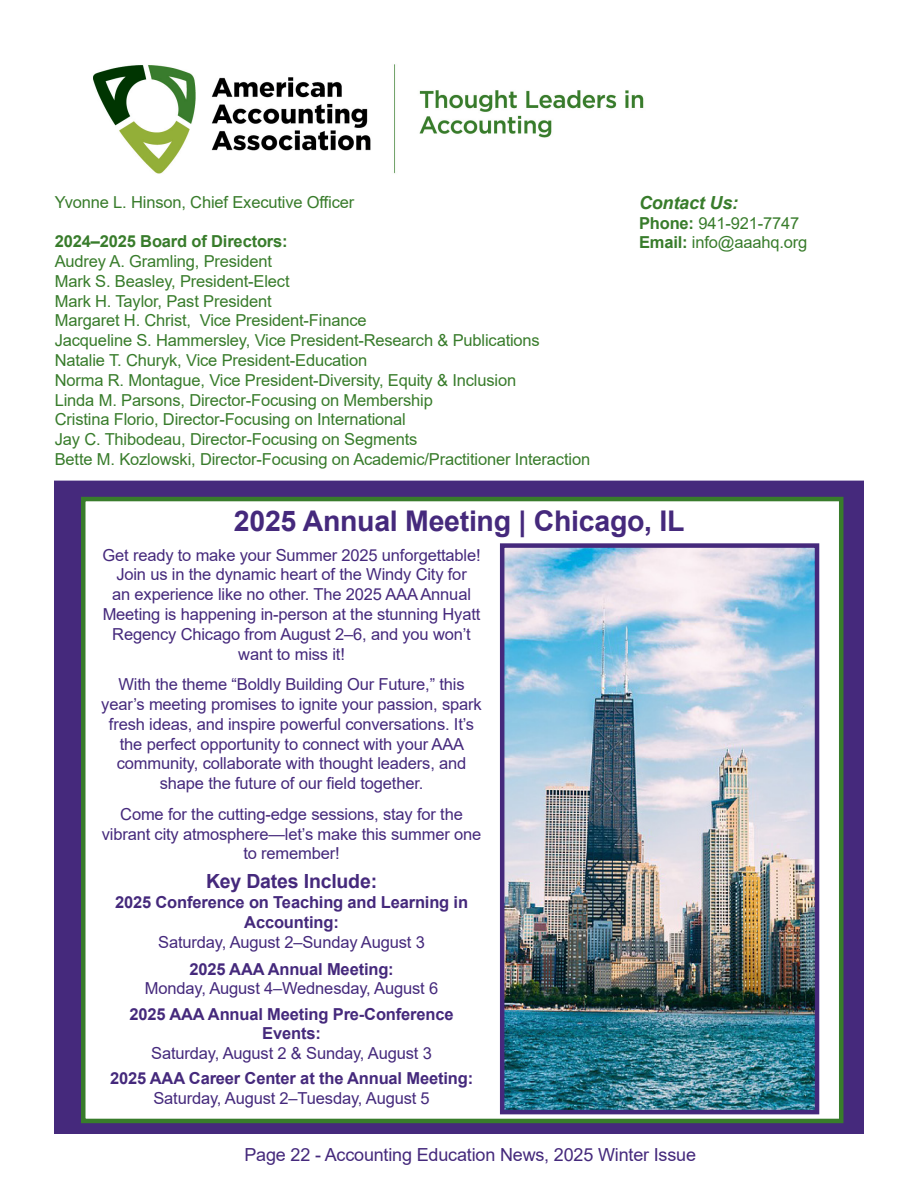
<style>
.page{position:relative;width:918px;height:1188px;background:#fff}
.page>*{position:absolute;margin:0;border:0;box-sizing:border-box;transform-origin:0 0}
.t1{font:700 28.5px "Arial";letter-spacing:-.01em;color:#45297c}
.t2{font:700 19.5px "Arial";letter-spacing:-.01em;color:#45297c}
.t3{font:18px "Arial";letter-spacing:-.01em;color:#45297c}
.t4{font:italic 700 18px "Arial";letter-spacing:-.01em;color:#387c2b}
.t5{font:16.5px/19.8px "Arial";letter-spacing:-.01em;color:#45297c;text-align:center}
.t6{font:16.5px/19.8px "Arial";letter-spacing:-.01em;color:#387c2b}
.t7{font:700 16.5px/19.8px "Arial";letter-spacing:-.01em;color:#45297c;text-align:center}
.t8{font:700 16.5px "Arial";letter-spacing:-.01em;color:#387c2b}
.s1{font-weight:700}
</style>
<div class="page">
<img style="left:93px;top:64px;width:551px;height:110px">
<div style="left:55px;top:481px;width:808px;height:652px;background:#45297c"></div>
<div style="left:81px;top:497px;width:762px;height:626px;background:#fff;border:4px solid #387c2b"></div>
<img style="left:505px;top:548px;width:309px;height:561px">
<div style="left:500px;top:543px;width:319px;height:571px;border:4px solid #45297c"></div>
<p class="t6" style="left:55px;top:192px;width:301px">Yvonne L. Hinson, Chief Executive Officer</p>
<p class="t8" style="left:55px;top:230px;width:234px">2024–2025 Board of Directors:</p>
<p class="t6" style="left:55px;top:251px;width:537px">Audrey A. Gramling, President<br>Mark S. Beasley, President-Elect<br>Mark H. Taylor, Past President<br>Margaret H. Christ, Vice President-Finance<br>Jacqueline S. Hammersley, Vice President-Research &amp; Publications Natalie T. Churyk, Vice President-Education<br>Norma R. Montague, Vice President-Diversity, Equity &amp; Inclusion<br>Linda M. Parsons, Director-Focusing on Membership<br>Cristina Florio, Director-Focusing on International<br>Jay C. Thibodeau, Director-Focusing on Segments<br>Bette M. Kozlowski, Director-Focusing on Academic/Practitioner Interaction</p>
<p class="t4" style="left:639px;top:191px;width:101px">Contact Us:</p>
<p class="t6" style="left:639px;top:213px;width:170px"><span class="s1">Phone:</span> 941-921-7747<br><span class="s1">Email:</span> info@aaahq.org</p>
<h1 class="t1" style="left:234px;top:500px;width:452px">2025 Annual Meeting | Chicago, IL</h1>
<p class="t5" style="left:102px;top:545px;width:380px">Get ready to make your Summer 2025 unforgettable!<br>Join us in the dynamic heart of the Windy City for<br>an experience like no other. The 2025 AAA Annual Meeting is happening in-person at the stunning Hyatt Regency Chicago from August 2–6, and you won’t want to miss it!</p>
<p class="t5" style="left:101px;top:674px;width:382px">With the theme “Boldly Building Our Future,” this year’s meeting promises to ignite your passion, spark fresh ideas, and inspire powerful conversations. It’s the perfect opportunity to connect with your AAA community, collaborate with thought leaders, and shape the future of our field together.</p>
<p class="t5" style="left:102px;top:804px;width:381px">Come for the cutting-edge sessions, stay for the vibrant city atmosphere—let’s make this summer one to remember!</p>
<p class="t2" style="left:206px;top:868px;width:173px">Key Dates Include:</p>
<p class="t7" style="left:115px;top:892px;width:355px">2025 Conference on Teaching and Learning in<br>Accounting:</p>
<p class="t5" style="left:158px;top:932px;width:268px">Saturday, August 2–Sunday August 3</p>
<p class="t7" style="left:189px;top:959px;width:206px">2025 AAA Annual Meeting:</p>
<p class="t5" style="left:145px;top:979px;width:295px">Monday, August 4–Wednesday, August 6</p>
<p class="t7" style="left:130px;top:1004px;width:325px">2025 AAA Annual Meeting Pre-Conference<br>Events:</p>
<p class="t5" style="left:151px;top:1043px;width:282px">Saturday, August 2 &amp; Sunday, August 3</p>
<p class="t7" style="left:110px;top:1069px;width:365px">2025 AAA Career Center at the Annual Meeting:</p>
<p class="t5" style="left:153px;top:1088px;width:278px">Saturday, August 2–Tuesday, August 5</p>
<p class="t3" style="left:244px;top:1142px;width:453px">Page 22 - Accounting Education News, 2025 Winter Issue</p>
</div>
